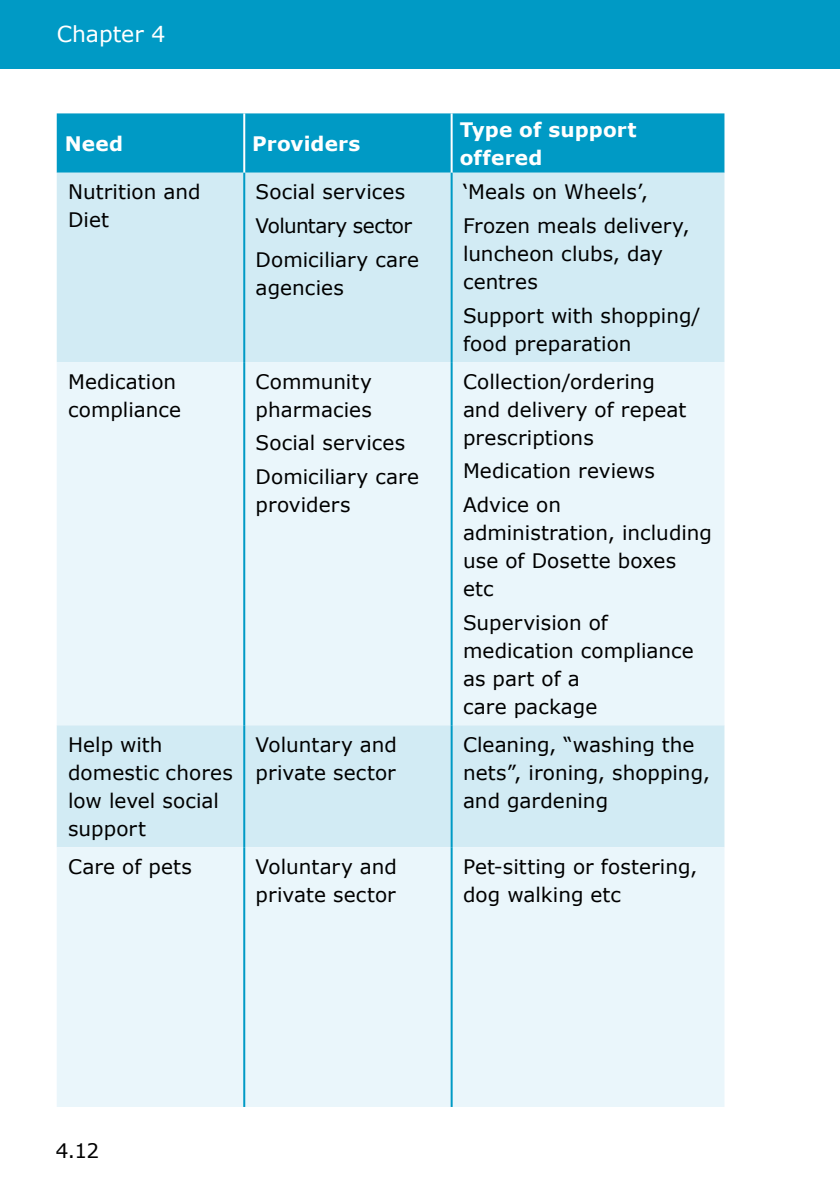
<style>
.page{position:relative;width:840px;height:1191px;background:#fff}
.page>*{position:absolute;margin:0;border:0;box-sizing:border-box;transform-origin:0 0}
.t1{font:22px "Verdana";color:#fff}
.t2{font:20px/28px "Verdana";letter-spacing:.005em;color:#000}
.t3{font:700 20px/28px "Verdana";letter-spacing:.005em;color:#fff}
</style>
<div class="page">
<div style="left:0;top:0;width:839px;height:68px;background:#009ac5"></div>
<div style="left:57px;top:113px;width:667px;height:60px;background:#009ac5"></div>
<div style="left:57px;top:173px;width:667px;height:189px;background:#d2ebf4"></div>
<svg style="left:57px;top:362px;width:667px;height:745px;background:#e5f4f9"></svg>
<hr style="left:243px;top:113px;width:2px;height:60px;background:#fff">
<hr style="left:450px;top:113px;width:2px;height:60px;background:#fff">
<hr style="left:243px;top:173px;width:2px;height:189px;background:#009ac5">
<hr style="left:450px;top:173px;width:2px;height:189px;background:#009ac5">
<hr style="left:243px;top:362px;width:2px;height:363px;background:#009ac5">
<hr style="left:450px;top:362px;width:2px;height:363px;background:#009ac5">
<hr style="left:243px;top:725px;width:2px;height:122px;background:#009ac5">
<hr style="left:450px;top:725px;width:2px;height:122px;background:#009ac5">
<hr style="left:243px;top:847px;width:2px;height:260px;background:#009ac5">
<hr style="left:450px;top:847px;width:2px;height:260px;background:#009ac5">
<p class="t1" style="left:57px;top:20px;width:110px">Chapter 4</p>
<p class="t3" style="left:65px;top:130px;width:60px">Need</p>
<p class="t3" style="left:252px;top:130px;width:110px">Providers</p>
<p class="t2" style="left:68px;top:178px;width:134px">Nutrition and<br>Diet</p>
<p class="t2" style="left:255px;top:176px;width:165px;line-height:33.6px">Social services<br>Voluntary sector<br>Domiciliary care</p>
<p class="t2" style="left:255px;top:274px;width:90px">agencies</p>
<p class="t2" style="left:68px;top:368px;width:114px">Medication compliance</p>
<p class="t2" style="left:255px;top:368px;width:118px">Community pharmacies</p>
<p class="t2" style="left:255px;top:426px;width:165px;line-height:33.6px">Social services<br>Domiciliary care</p>
<p class="t2" style="left:255px;top:491px;width:96px">providers</p>
<p class="t3" style="left:459px;top:116px;width:178px">Type of support offered</p>
<p class="t2" style="left:462px;top:176px;width:228px;line-height:33.6px">‘Meals on Wheels’,<br>Frozen meals delivery,</p>
<p class="t2" style="left:462px;top:240px;width:201px">luncheon clubs, day centres</p>
<p class="t2" style="left:462px;top:302px;width:239px">Support with shopping/ food preparation</p>
<p class="t2" style="left:462px;top:368px;width:225px">Collection/ordering and delivery of repeat prescriptions</p>
<p class="t2" style="left:462px;top:454px;width:193px;line-height:33.6px">Medication reviews<br>Advice on</p>
<p class="t2" style="left:462px;top:519px;width:250px">administration, including use of Dosette boxes<br>etc</p>
<p class="t2" style="left:462px;top:609px;width:232px">Supervision of medication compliance as part of a<br>care package</p>
<p class="t2" style="left:68px;top:731px;width:166px">Help with domestic chores low level social support</p>
<p class="t2" style="left:255px;top:731px;width:143px">Voluntary and private sector</p>
<p class="t2" style="left:462px;top:731px;width:248px">Cleaning, “washing the nets”, ironing, shopping, and gardening</p>
<p class="t2" style="left:68px;top:853px;width:125px">Care of pets</p>
<p class="t2" style="left:255px;top:853px;width:143px">Voluntary and private sector</p>
<p class="t2" style="left:462px;top:853px;width:236px">Pet‑sitting or fostering, dog walking etc</p>
<p class="t2" style="left:56px;top:1136px;width:45px">4.12</p>
</div>
